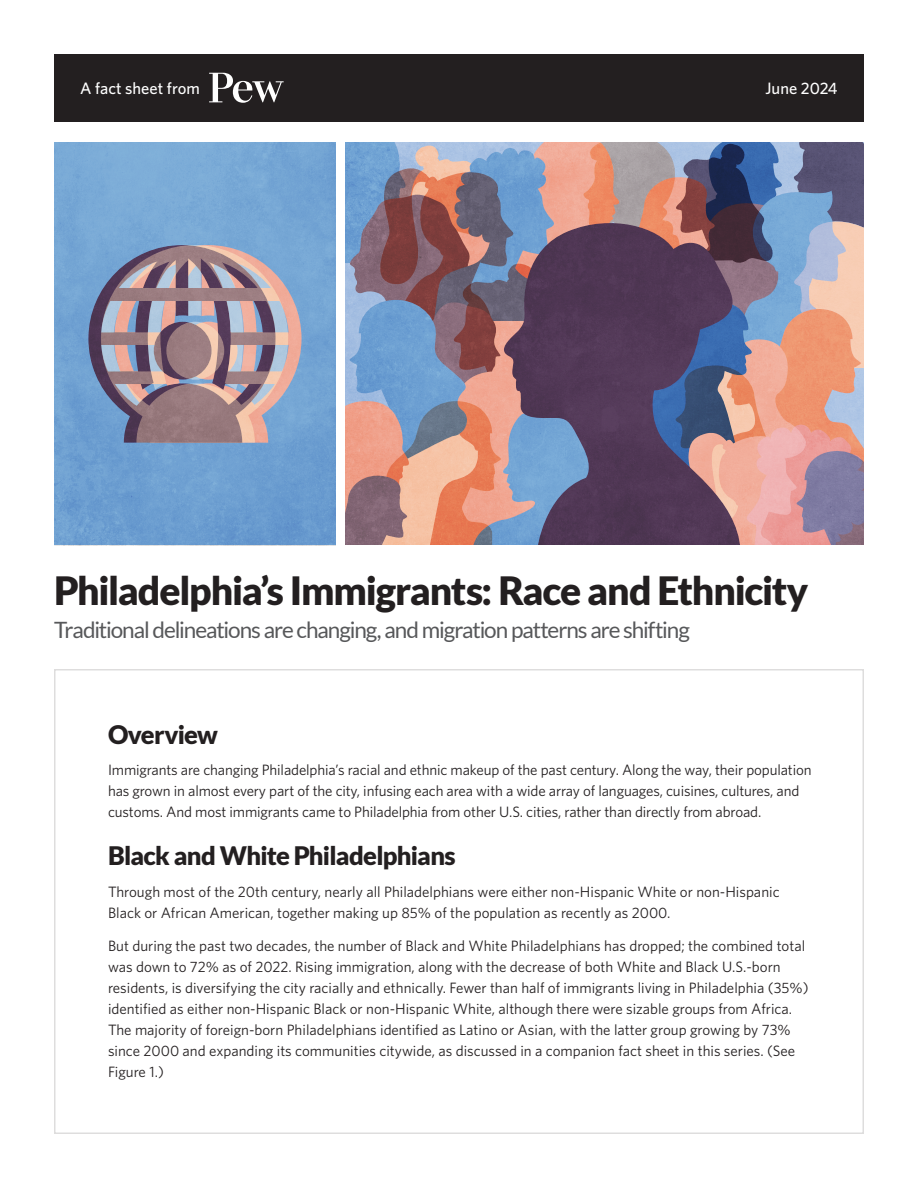
<style>
.page{position:relative;width:918px;height:1188px;background:#fff}
.page>*{position:absolute;margin:0;border:0;box-sizing:border-box;transform-origin:0 0}
.Main_Title{font:900 39px "Lato";letter-spacing:-.03em;color:#231f20}
.t1{font:900 25.5px "Lato";letter-spacing:-.03em;color:#231f20}
.Main_Title_Subhead{font:22.5px "Lato";letter-spacing:-.05em;color:#57585a}
.t2{font:500 16.5px "Whitney";color:#fff}
.Body{font:15px/21px "Whitney";color:#231f20}
</style>
<div class="page">
<div style="left:54px;top:54px;width:810px;height:68px;background:#231f20"></div>
<svg style="left:209px;top:73px;width:75px;height:30px"></svg>
<img style="left:346px;top:143px;width:518px;height:402px">
<img style="left:54px;top:142px;width:282px;height:403px">
<p class="t2" style="left:80px;top:77px;width:121px">A fact sheet from</p>
<p class="t2" style="left:766px;top:77px;width:74px">June 2024</p>
<p class="Main_Title" style="left:54px;top:567px;width:756px">Philadelphia’s Immigrants: Race and Ethnicity</p>
<p class="Main_Title_Subhead" style="left:54px;top:617px;width:637px">Traditional delineations are changing, and migration patterns are shifting</p>
<h1 class="t1" style="left:108px;top:719px;width:111px">Overview</h1>
<p class="Body" style="left:108px;top:759px;width:705px">Immigrants are changing Philadelphia’s racial and ethnic makeup of the past century. Along the way, their population has grown in almost every part of the city, infusing each area with a wide array of languages, cuisines, cultures, and customs. And most immigrants came to Philadelphia from other U.S. cities, rather than directly from abroad.</p>
<h1 class="t1" style="left:108px;top:841px;width:349px">Black and White Philadelphians</h1>
<p class="Body" style="left:108px;top:880px;width:673px">Through most of the 20th century, nearly all Philadelphians were either non-Hispanic White or non-Hispanic<br>Black or African American, together making up 85% of the population as recently as 2000.</p>
<p class="Body" style="left:108px;top:934px;width:702px">But during the past two decades, the number of Black and White Philadelphians has dropped; the combined total was down to 72% as of 2022. Rising immigration, along with the decrease of both White and Black U.S.-born residents, is diversifying the city racially and ethnically. Fewer than half of immigrants living in Philadelphia (35%) identified as either non-Hispanic Black or non-Hispanic White, although there were sizable groups from Africa.<br>The majority of foreign-born Philadelphians identified as Latino or Asian, with the latter group growing by 73% since 2000 and expanding its communities citywide, as discussed in a companion fact sheet in this series. (See Figure 1.)</p>
</div>
